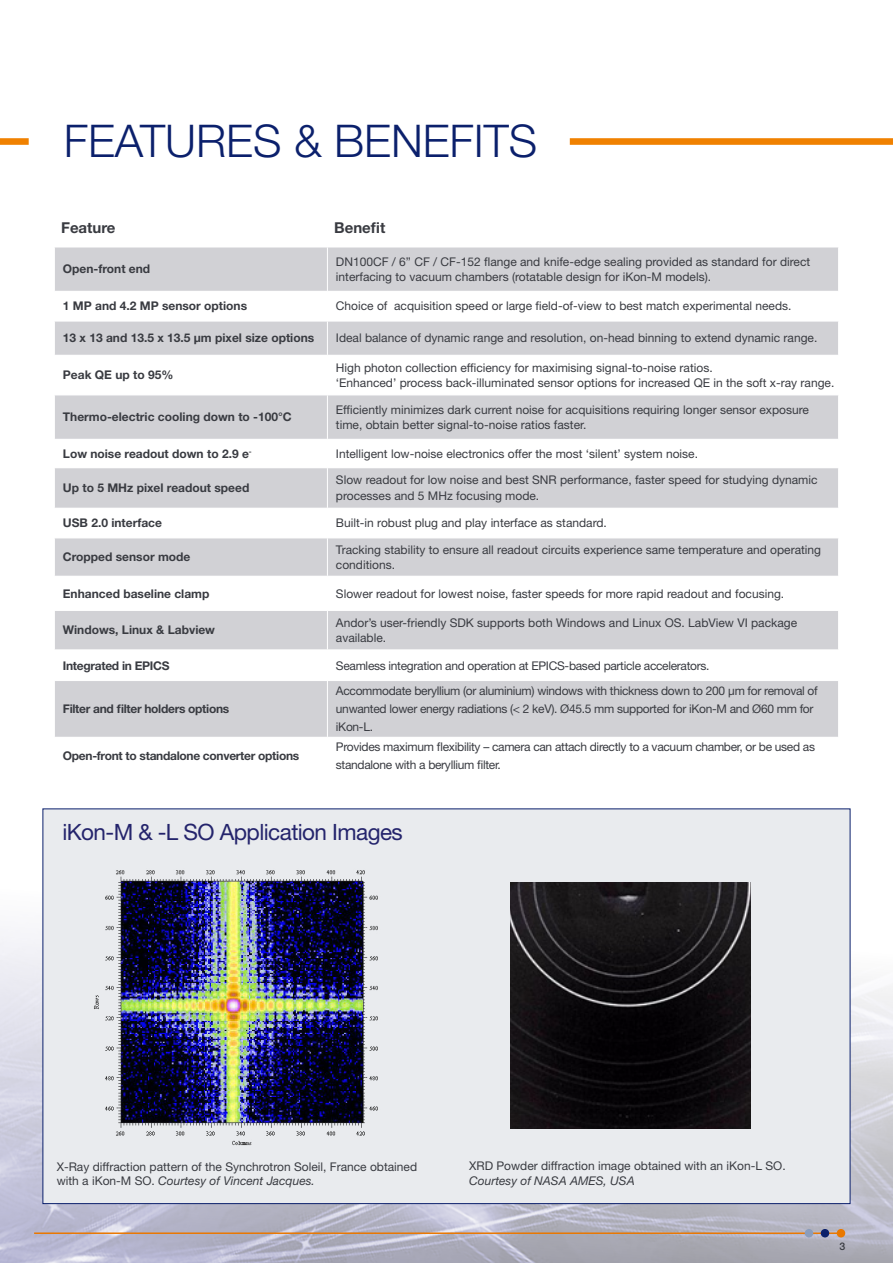
<style>
.page{position:relative;width:893px;height:1263px;background:#fff}
.page>*{position:absolute;margin:0;border:0;box-sizing:border-box;transform-origin:0 0}
.t1{font:300 45.15px "Helvetica Neue LT Std";color:#0b206c}
.t2{font:22.5px "Helvetica Neue LT Std";letter-spacing:-.025em;color:#24246c}
.t3{font:700 15px "Helvetica Neue LT Std";color:#393b41}
.t4{font:12px/15.8px "Helvetica Neue LT Std";color:#393b41}
.t5{font:12px/18px "Helvetica Neue LT Std";letter-spacing:-.025em;color:#393b41}
.t6{font:700 12px "Helvetica Neue LT Std";color:#393b41}
.t7{font:700 12px "Helvetica Neue LT Std";letter-spacing:-.025em;color:#393b41}
.t8{font:italic 12px "Helvetica Neue LT Std";color:#393b41}
.t9{font:500 10.5px "Helvetica Neue LT Std";color:#393b41}
.s1{font-style:italic}
</style>
<div class="page">
<img style="left:0;top:827px;width:893px;height:436px">
<hr style="left:34px;top:1232px;width:805px;height:2px;background:#ea7800">
<div style="left:837px;top:1230px;width:7px;height:7px;background:#ea7800;border-radius:50%"></div>
<div style="left:837px;top:1229px;width:8px;height:8px;border:2px solid #ea7800;border-radius:50%"></div>
<div style="left:805px;top:1230px;width:7px;height:7px;background:#8b9dbc;border-radius:50%"></div>
<div style="left:805px;top:1229px;width:8px;height:8px;border:2px solid #8b9dbc;border-radius:50%"></div>
<div style="left:821px;top:1230px;width:7px;height:7px;background:#0b206c;border-radius:50%"></div>
<div style="left:821px;top:1229px;width:8px;height:8px;border:2px solid #0b206c;border-radius:50%"></div>
<div style="left:0;top:138px;width:29px;height:7px;background:#f08100"></div>
<div style="left:570px;top:138px;width:323px;height:7px;background:#f08100"></div>
<div style="left:55px;top:248px;width:783px;height:43px;background:#d1d1d5"></div>
<svg style="left:55px;top:322px;width:783px;height:415px;fill:#d1d1d5"></svg>
<hr style="left:327px;top:247px;width:1px;height:44px;background:#fff">
<hr style="left:327px;top:321px;width:1px;height:34px;background:#fff">
<hr style="left:327px;top:356px;width:1px;height:39px;background:#fff">
<hr style="left:327px;top:395px;width:1px;height:44px;background:#fff">
<svg style="left:327px;top:440px;width:1px;height:27px"></svg>
<hr style="left:327px;top:468px;width:1px;height:40px;background:#fff">
<svg style="left:327px;top:509px;width:1px;height:28px"></svg>
<hr style="left:327px;top:577px;width:1px;height:33px;background:#fff">
<hr style="left:54px;top:355px;width:273px;height:1px;background:#fff">
<hr style="left:54px;top:395px;width:273px;height:1px;background:#fff">
<hr style="left:54px;top:439px;width:273px;height:1px;background:#fff">
<hr style="left:54px;top:467px;width:273px;height:1px;background:#fff">
<hr style="left:54px;top:508px;width:273px;height:1px;background:#fff">
<hr style="left:327px;top:355px;width:512px;height:1px;background:#fff">
<hr style="left:327px;top:395px;width:512px;height:1px;background:#fff">
<hr style="left:327px;top:439px;width:512px;height:1px;background:#fff">
<hr style="left:327px;top:467px;width:512px;height:1px;background:#fff">
<hr style="left:327px;top:508px;width:512px;height:1px;background:#fff">
<hr style="left:54px;top:537px;width:273px;height:1px;background:#fff">
<hr style="left:54px;top:576px;width:273px;height:1px;background:#fff">
<hr style="left:54px;top:610px;width:273px;height:1px;background:#fff">
<hr style="left:54px;top:649px;width:273px;height:1px;background:#fff">
<hr style="left:54px;top:680px;width:273px;height:1px;background:#fff">
<hr style="left:327px;top:538px;width:1px;height:38px;background:#fff">
<hr style="left:327px;top:611px;width:1px;height:38px;background:#fff">
<hr style="left:327px;top:650px;width:1px;height:30px;background:#fff">
<hr style="left:327px;top:681px;width:1px;height:56px;background:#fff">
<hr style="left:327px;top:537px;width:512px;height:1px;background:#fff">
<hr style="left:327px;top:576px;width:512px;height:1px;background:#fff">
<hr style="left:327px;top:610px;width:512px;height:1px;background:#fff">
<hr style="left:327px;top:649px;width:512px;height:1px;background:#fff">
<hr style="left:327px;top:680px;width:512px;height:1px;background:#fff">
<div style="left:43px;top:808px;width:807px;height:396px;background:#e9ebee;border:1px solid #0b206c"></div>
<img style="left:510px;top:882px;width:241px;height:246px">
<img style="left:94px;top:870px;width:284px;height:276px">
<h1 class="t1" style="left:64px;top:113px;width:475px">FEATURES &amp; BENEFITS</h1>
<p class="t3" style="left:61px;top:219px;width:56px">Feature</p>
<p class="t3" style="left:334px;top:219px;width:53px">Benefit</p>
<p class="t6" style="left:63px;top:262px;width:89px">Open-front end</p>
<p class="t4" style="left:336px;top:253px;width:476px">DN100CF / 6” CF / CF-152 flange and knife-edge sealing provided as standard for direct interfacing to vacuum chambers (rotatable design for iKon-M models).</p>
<p class="t6" style="left:63px;top:299px;width:186px">1 MP and 4.2 MP sensor options</p>
<p class="t4" style="left:336px;top:298px;width:457px">Choice of acquisition speed or large field-of-view to best match experimental needs.</p>
<p class="t6" style="left:63px;top:331px;width:253px">13 x 13 and 13.5 x 13.5 µm pixel size options</p>
<p class="t4" style="left:336px;top:330px;width:483px">Ideal balance of dynamic range and resolution, on-head binning to extend dynamic range.</p>
<p class="t6" style="left:63px;top:368px;width:112px">Peak QE up to 95%</p>
<p class="t4" style="left:336px;top:359px;width:500px">High photon collection efficiency for maximising signal-to-noise ratios.<br>‘Enhanced’ process back-illuminated sensor options for increased QE in the soft x-ray range.</p>
<p class="t6" style="left:63px;top:410px;width:230px">Thermo-electric cooling down to -100°C</p>
<p class="t4" style="left:336px;top:401px;width:474px">Efficiently minimizes dark current noise for acquisitions requiring longer sensor exposure time, obtain better signal-to-noise ratios faster.</p>
<p class="t6" style="left:63px;top:446px;width:190px">Low noise readout down to 2.9 e<sup>-</sup></p>
<p class="t4" style="left:336px;top:445px;width:364px">Intelligent low-noise electronics offer the most ‘silent’ system noise.</p>
<p class="t6" style="left:63px;top:480px;width:188px">Up to 5 MHz pixel readout speed</p>
<p class="t4" style="left:336px;top:472px;width:483px">Slow readout for low noise and best SNR performance, faster speed for studying dynamic processes and 5 MHz focusing mode.</p>
<p class="t6" style="left:63px;top:516px;width:101px">USB 2.0 interface</p>
<p class="t4" style="left:336px;top:515px;width:272px">Built-in robust plug and play interface as standard.</p>
<p class="t6" style="left:63px;top:550px;width:129px">Cropped sensor mode</p>
<p class="t4" style="left:336px;top:541px;width:487px">Tracking stability to ensure all readout circuits experience same temperature and operating conditions.</p>
<p class="t6" style="left:63px;top:586px;width:148px">Enhanced baseline clamp</p>
<p class="t4" style="left:336px;top:585px;width:450px">Slower readout for lowest noise, faster speeds for more rapid readout and focusing.</p>
<p class="t6" style="left:63px;top:623px;width:154px">Windows, Linux &amp; Labview</p>
<p class="t4" style="left:336px;top:614px;width:463px">Andor’s user-friendly SDK supports both Windows and Linux OS. LabView VI package available.</p>
<p class="t7" style="left:63px;top:658px;width:108px">Integrated in EPICS</p>
<p class="t5" style="left:336px;top:656px;width:375px">Seamless integration and operation at EPICS-based particle accelerators.</p>
<p class="t7" style="left:63px;top:701px;width:168px">Filter and filter holders options</p>
<p class="t5" style="left:336px;top:682px;width:483px">Accommodate beryllium (or aluminium) windows with thickness down to 200 µm for removal of unwanted lower energy radiations (&lt; 2 keV). Ø45.5 mm supported for iKon-M and Ø60 mm for iKon-L.</p>
<p class="t7" style="left:63px;top:748px;width:238px">Open-front to standalone converter options</p>
<p class="t5" style="left:336px;top:737px;width:481px">Provides maximum flexibility – camera can attach directly to a vacuum chamber, or be used as standalone with a beryllium filter.</p>
<h2 class="t2" style="left:62px;top:818px;width:342px">iKon-M &amp; -L SO Application Images</h2>
<p class="t4" style="left:57px;top:1159px;width:362px;line-height:14.4px">X-Ray diffraction pattern of the Synchrotron Soleil, France obtained with a iKon-M SO. <span class="s1">Courtesy of Vincent Jacques.</span></p>
<p class="t4" style="left:469px;top:1158px;width:318px">XRD Powder diffraction image obtained with an iKon-L SO.</p>
<p class="t8" style="left:469px;top:1173px;width:167px">Courtesy of NASA AMES, USA</p>
<p class="t9" style="left:839px;top:1240px;width:7px">3</p>
</div>
